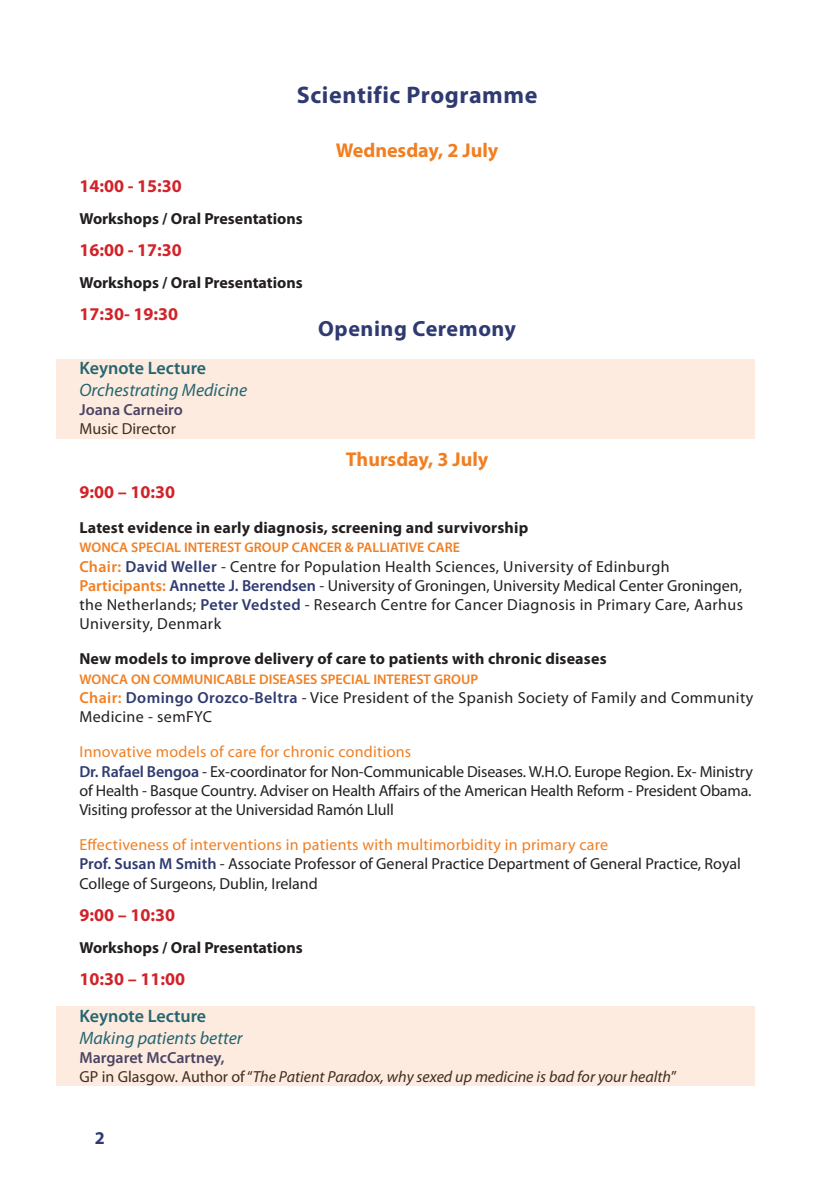
<style>
.page{position:relative;width:840px;height:1191px;background:#fff}
.page>*{position:absolute;margin:0;border:0;box-sizing:border-box;transform-origin:0 0}
.t1{font:700 24px "Myriad Pro";letter-spacing:.025em;color:#2f3a70}
.t2{font:700 22px "Myriad Pro";letter-spacing:.025em;color:#2f3a70}
.t3{font:700 20px "Myriad Pro";color:#f17f22}
.t4{font:700 18px "Myriad Pro";color:#d1232a}
.t5{font:italic 18px "Myriad Pro";color:#026180}
.t6{font:600 18px "Myriad Pro";color:#026180}
.Título_1{font:700 18px "Myriad Pro";color:#2f3a70}
.t7{font:16px/19.2px "Myriad Pro";letter-spacing:.015em;color:#231f20;text-align:justify}
.t8{font:700 16px "Myriad Pro";letter-spacing:.005em;color:#231f20}
.t9{font:16px "Myriad Pro";letter-spacing:.015em;color:#f17f22}
.t10{font:italic 16px "Myriad Pro";color:#231f20}
.t11{font:600 16px "Myriad Pro";color:#2f3a70}
.t12{font:600 14px "Myriad Pro";color:#f17f22}
.s1{font-weight:600;color:#f17f22}
.s2{font-weight:600;color:#2f3a70}
.s3{font-style:normal}
</style>
<div class="page">
<div style="left:56px;top:359px;width:698px;height:80px;background:#fcebde"></div>
<div style="left:56px;top:1006px;width:698px;height:80px;background:#fcebde"></div>
<p class="t1" style="left:296px;top:79px;width:242px">Scientific Programme</p>
<p class="t3" style="left:336px;top:137px;width:164px">Wednesday, 2 July</p>
<p class="t4" style="left:79px;top:174px;width:104px">14:00 - 15:30</p>
<p class="t8" style="left:79px;top:208px;width:225px">Workshops / Oral Presentations</p>
<p class="t4" style="left:79px;top:238px;width:104px">16:00 - 17:30</p>
<p class="t8" style="left:79px;top:272px;width:225px">Workshops / Oral Presentations</p>
<p class="t4" style="left:79px;top:302px;width:100px">17:30- 19:30</p>
<p class="t6" style="left:79px;top:356px;width:128px">Keynote Lecture</p>
<p class="t5" style="left:79px;top:378px;width:169px">Orchestrating Medicine</p>
<p class="t11" style="left:79px;top:399px;width:105px">Joana Carneiro</p>
<p class="t7" style="left:79px;top:419px;width:98px">Music Director</p>
<p class="t2" style="left:318px;top:314px;width:199px">Opening Ceremony</p>
<p class="t3" style="left:346px;top:446px;width:144px">Thursday, 3 July</p>
<p class="t4" style="left:79px;top:480px;width:97px">9:00 – 10:30</p>
<p class="t8" style="left:79px;top:517px;width:450px">Latest evidence in early diagnosis, screening and survivorship</p>
<p class="t12" style="left:79px;top:539px;width:382px">WONCA SPECIAL INTEREST GROUP CANCER &amp; PALLIATIVE CARE</p>
<p class="t7" style="left:79px;top:556px;width:591px"><span class="s1">Chair:</span> <span class="s2">David Weller</span> - Centre for Population Health Sciences, University of Edinburgh</p>
<p class="t7" style="left:79px;top:575px;width:664px"><span class="s1">Participants:</span> <span class="s2">Annette J. Berendsen</span> - University of Groningen, University Medical Center Groningen, the Netherlands; <span class="s2">Peter Vedsted</span> - Research Centre for Cancer Diagnosis in Primary Care, Aarhus University, Denmark</p>
<p class="t8" style="left:79px;top:648px;width:528px">New models to improve delivery of care to patients with chronic diseases</p>
<p class="t12" style="left:79px;top:670px;width:400px">WONCA ON COMMUNICABLE DISEASES SPECIAL INTEREST GROUP</p>
<p class="t7" style="left:79px;top:687px;width:675px"><span class="s1">Chair:</span> <span class="s2">Domingo Orozco-Beltra</span> - Vice President of the Spanish Society of Family and Community<br>Medicine - semFYC</p>
<p class="t9" style="left:79px;top:742px;width:333px">Innovative models of care for chronic conditions</p>
<p class="t7" style="left:79px;top:761px;width:674px"><span class="s2">Dr. Rafael Bengoa</span> - Ex-coordinator for Non-Communicable Diseases. W.H.O. Europe Region. Ex- Ministry of Health - Basque Country. Adviser on Health Affairs of the American Health Reform - President Obama.<br>Visiting professor at the Universidad Ramón Llull</p>
<p class="t9" style="left:79px;top:835px;width:530px">Effectiveness of interventions in patients with multimorbidity in primary care</p>
<p class="t7" style="left:79px;top:854px;width:662px"><span class="s2">Prof. Susan M Smith</span> - Associate Professor of General Practice Department of General Practice, Royal<br>College of Surgeons, Dublin, Ireland</p>
<p class="t4" style="left:79px;top:902px;width:97px">9:00 – 10:30</p>
<p class="t8" style="left:79px;top:936px;width:225px">Workshops / Oral Presentations</p>
<p class="t4" style="left:79px;top:966px;width:107px">10:30 – 11:00</p>
<p class="t6" style="left:79px;top:1004px;width:128px">Keynote Lecture</p>
<p class="t5" style="left:79px;top:1026px;width:164px">Making patients better</p>
<p class="t11" style="left:79px;top:1047px;width:147px">Margaret McCartney,</p>
<p class="t10" style="left:79px;top:1067px;width:598px"><span class="s3">GP in Glasgow. Author of “</span>The Patient Paradox, why sexed up medicine is bad for your health<span class="s3">”</span></p>
<p class="Título_1" style="left:95px;top:1125px;width:11px">2</p>
</div>
